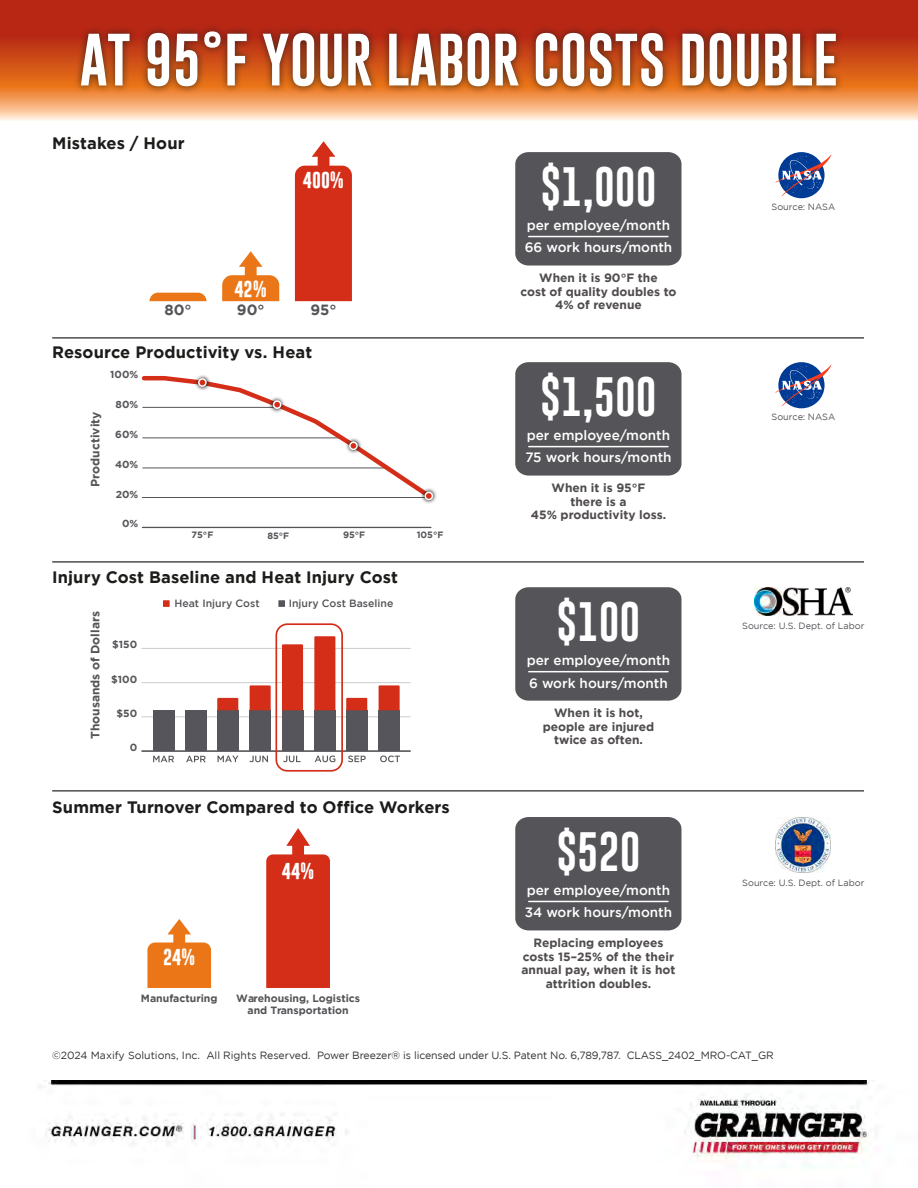
<style>
.page{position:relative;width:918px;height:1188px;background:#fff}
.page>*{position:absolute;margin:0;border:0;box-sizing:border-box;transform-origin:0 0}
.t1{font:54px "Gobold";color:#fff}
.t2{font:40.5px "Gobold";color:#fff}
.t3{font:700 16.65px "Gobold";color:#fff}
.t4{font:700 16.5px "Gotham";letter-spacing:.005em;color:#1c1c1a}
.t5{font:700 14.85px "Gotham";color:#555559}
.t6{font:500 13.5px/22.5px "Gotham";color:#fff}
.t7{font:700 12px/13.5px "Gotham";color:#4f4b4e;text-align:center}
.t8{font:700 12px "Gotham";color:#555559}
.t9{font:700 12px "Gotham";color:#55555b}
.t10{font:10.5px "Gotham";letter-spacing:-.01em;color:#303336}
.t11{font:700 10.5px/12px "Gotham";color:#555559;text-align:center}
.t12{font:500 10.5px "Gotham";color:#555559}
.t13{font:700 10.35px "Gotham";color:#555559}
.t14{font:700 10.2px "Gotham";color:#55555b}
.t15{font:9.15px "Gotham";color:#555559}
.t16{font:9.15px "Gotham";color:#55555b}
.t17{font:700 9.15px "Gotham";color:#55555b}
</style>
<div class="page">
<svg style="left:0;top:0;width:918px;height:120px;background:#d76d48"></svg>
<div style="left:73px;top:23px;width:771px;height:71px;background:#1c1c1a;opacity:.75"></div>
<svg style="left:295px;top:141px;width:57px;height:160px;background:#d94735"></svg>
<svg style="left:222px;top:251px;width:57px;height:50px"></svg>
<svg style="left:149px;top:293px;width:58px;height:8px"></svg>
<hr style="left:141px;top:750px;width:270px;height:2px;background:#303030">
<hr style="left:141px;top:717px;width:270px;height:1px;background:#cdcdcd">
<hr style="left:141px;top:682px;width:270px;height:1px;background:#cdcdcd">
<hr style="left:141px;top:648px;width:270px;height:1px;background:#cdcdcd">
<div style="left:153px;top:710px;width:21px;height:41px;background:#55555b"></div>
<div style="left:185px;top:710px;width:21px;height:41px;background:#55555b"></div>
<div style="left:217px;top:710px;width:21px;height:41px;background:#55555b"></div>
<div style="left:250px;top:710px;width:21px;height:41px;background:#55555b"></div>
<div style="left:282px;top:710px;width:21px;height:41px;background:#55555b"></div>
<div style="left:314px;top:710px;width:21px;height:41px;background:#55555b"></div>
<div style="left:346px;top:710px;width:21px;height:41px;background:#55555b"></div>
<div style="left:379px;top:710px;width:21px;height:41px;background:#55555b"></div>
<svg style="left:217px;top:698px;width:21px;height:12px"></svg>
<svg style="left:250px;top:685px;width:21px;height:25px"></svg>
<svg style="left:282px;top:644px;width:21px;height:66px"></svg>
<div style="left:314px;top:636px;width:21px;height:74px;background:#d42d18"></div>
<svg style="left:346px;top:698px;width:21px;height:12px"></svg>
<svg style="left:379px;top:685px;width:21px;height:25px"></svg>
<div style="left:163px;top:600px;width:7px;height:7px;background:#d42d18"></div>
<div style="left:278px;top:600px;width:7px;height:7px;background:#55555b"></div>
<div style="left:275px;top:623px;width:68px;height:149px;border:2px solid #d42d18;border-radius:11px"></div>
<svg style="left:147px;top:919px;width:64px;height:69px"></svg>
<svg style="left:266px;top:828px;width:64px;height:160px;background:#da4b39"></svg>
<svg style="left:778px;top:152px;width:47px;height:46px"></svg>
<svg style="left:775px;top:154px;width:57px;height:42px"></svg>
<div style="left:515px;top:152px;width:167px;height:114px;background:#555559;border-radius:13px"></div>
<hr style="left:529px;top:236px;width:139px;height:1px;background:#fff">
<div style="left:515px;top:362px;width:167px;height:114px;background:#555559;border-radius:13px"></div>
<hr style="left:529px;top:446px;width:139px;height:1px;background:#fff">
<div style="left:515px;top:587px;width:167px;height:114px;background:#555559;border-radius:13px"></div>
<hr style="left:529px;top:671px;width:139px;height:1px;background:#fff">
<div style="left:515px;top:817px;width:167px;height:113px;background:#555559;border-radius:13px"></div>
<hr style="left:529px;top:901px;width:139px;height:1px;background:#fff">
<hr style="left:52px;top:337px;width:812px;height:2px;background:#4f4b4e">
<hr style="left:52px;top:561px;width:812px;height:2px;background:#4f4b4e">
<hr style="left:52px;top:790px;width:812px;height:2px;background:#4f4b4e">
<img style="left:754px;top:587px;width:99px;height:29px">
<img style="left:776px;top:817px;width:55px;height:55px">
<svg style="left:778px;top:362px;width:47px;height:46px"></svg>
<svg style="left:775px;top:364px;width:57px;height:42px"></svg>
<svg style="left:153px;top:756px;width:21px;height:6px"></svg>
<svg style="left:186px;top:756px;width:20px;height:6px"></svg>
<svg style="left:218px;top:756px;width:21px;height:6px"></svg>
<svg style="left:249px;top:756px;width:19px;height:6px"></svg>
<svg style="left:283px;top:756px;width:18px;height:6px"></svg>
<svg style="left:315px;top:756px;width:20px;height:6px"></svg>
<svg style="left:348px;top:756px;width:18px;height:6px"></svg>
<svg style="left:380px;top:756px;width:20px;height:6px"></svg>
<hr style="left:142px;top:527px;width:289px;height:1px;background:#55555b">
<svg style="left:141px;top:376px;width:279px;height:122px"></svg>
<svg style="left:194px;top:375px;width:17px;height:16px"></svg>
<div style="left:199px;top:379px;width:7px;height:7px;background:#d42d18;border-radius:50%"></div>
<div style="left:198px;top:378px;width:9px;height:9px;border:2px solid #fff;border-radius:50%"></div>
<svg style="left:268px;top:396px;width:18px;height:17px"></svg>
<div style="left:274px;top:401px;width:7px;height:7px;background:#d42d18;border-radius:50%"></div>
<div style="left:273px;top:400px;width:8px;height:9px;border:2px solid #fff;border-radius:50%"></div>
<svg style="left:345px;top:437px;width:17px;height:17px"></svg>
<div style="left:350px;top:442px;width:7px;height:7px;background:#d42d18;border-radius:50%"></div>
<div style="left:349px;top:442px;width:9px;height:8px;border:2px solid #fff;border-radius:50%"></div>
<svg style="left:420px;top:487px;width:16px;height:17px"></svg>
<div style="left:425px;top:492px;width:7px;height:8px;background:#d42d18;border-radius:50%"></div>
<div style="left:425px;top:492px;width:8px;height:8px;border:2px solid #fff;border-radius:50%"></div>
<img style="left:40px;top:1080px;width:834px;height:87px">
<h1 class="t1" style="left:80px;top:25px;width:760px">AT 95°F YOUR LABOR COSTS DOUBLE</h1>
<h3 class="t4" style="left:52px;top:134px;width:134px">Mistakes / Hour</h3>
<h3 class="t3" style="left:235px;top:278px;width:34px">42%</h3>
<h3 class="t3" style="left:303px;top:169px;width:43px">400%</h3>
<p class="t5" style="left:164px;top:301px;width:29px">80°</p>
<p class="t5" style="left:237px;top:301px;width:29px">90°</p>
<p class="t5" style="left:310px;top:301px;width:28px">95°</p>
<h3 class="t4" style="left:52px;top:342px;width:261px">Resource Productivity vs. Heat</h3>
<p class="t14" style="left:110px;top:369px;width:29px">100%</p>
<p class="t9" style="left:88px;top:487px;width:77px;rotate:-90deg">Productivity</p>
<p class="t14" style="left:116px;top:399px;width:24px">80%</p>
<p class="t14" style="left:115px;top:429px;width:24px">60%</p>
<p class="t14" style="left:115px;top:458px;width:25px">40%</p>
<p class="t14" style="left:116px;top:488px;width:24px">20%</p>
<p class="t14" style="left:122px;top:518px;width:18px">0%</p>
<p class="t17" style="left:192px;top:530px;width:23px">75°F</p>
<p class="t17" style="left:267px;top:531px;width:23px">85°F</p>
<p class="t17" style="left:343px;top:530px;width:24px">95°F</p>
<p class="t17" style="left:417px;top:530px;width:28px">105°F</p>
<h3 class="t4" style="left:52px;top:567px;width:347px">Injury Cost Baseline and Heat Injury Cost</h3>
<p class="t8" style="left:88px;top:739px;width:129px;rotate:-90deg">Thousands of Dollars</p>
<p class="t13" style="left:112px;top:639px;width:27px">$150</p>
<p class="t13" style="left:111px;top:673px;width:28px">$100</p>
<p class="t13" style="left:117px;top:707px;width:22px">$50</p>
<p class="t13" style="left:130px;top:741px;width:9px">0</p>
<p class="t12" style="left:174px;top:597px;width:87px">Heat Injury Cost</p>
<p class="t12" style="left:289px;top:597px;width:106px">Injury Cost Baseline</p>
<h3 class="t4" style="left:52px;top:797px;width:399px">Summer Turnover Compared to Office Workers</h3>
<h3 class="t3" style="left:163px;top:946px;width:34px">24%</h3>
<h3 class="t3" style="left:282px;top:860px;width:34px">44%</h3>
<p class="t11" style="left:141px;top:992px;width:78px">Manufacturing</p>
<p class="t11" style="left:236px;top:992px;width:125px">Warehousing, Logistics and Transportation</p>
<h2 class="t2" style="left:540px;top:160px;width:118px">$1,000</h2>
<p class="t6" style="left:525px;top:214px;width:149px">per employee/month<br>66 work hours/month</p>
<p class="t7" style="left:521px;top:271px;width:157px">When it is 90°F the<br>cost of quality doubles to<br>4% of revenue</p>
<h2 class="t2" style="left:540px;top:371px;width:118px">$1,500</h2>
<p class="t6" style="left:525px;top:424px;width:148px">per employee/month<br>75 work hours/month</p>
<p class="t7" style="left:531px;top:481px;width:137px">When it is 95°F<br>there is a<br>45% productivity loss.</p>
<h2 class="t2" style="left:557px;top:596px;width:85px">$100</h2>
<p class="t6" style="left:527px;top:649px;width:145px">per employee/month<br>6 work hours/month</p>
<p class="t7" style="left:543px;top:706px;width:113px">When it is hot, people are injured twice as often.</p>
<h2 class="t2" style="left:556px;top:825px;width:86px">$520</h2>
<p class="t6" style="left:525px;top:879px;width:149px">per employee/month<br>34 work hours/month</p>
<p class="t7" style="left:521px;top:936px;width:156px">Replacing employees costs 15–25% of the their annual pay, when it is hot attrition doubles.</p>
<p class="t15" style="left:772px;top:202px;width:65px">Source: NASA</p>
<p class="t15" style="left:772px;top:412px;width:65px">Source: NASA</p>
<p class="t16" style="left:742px;top:620px;width:124px">Source: U.S. Dept. of Labor</p>
<p class="t15" style="left:742px;top:878px;width:124px">Source: U.S. Dept. of Labor</p>
<p class="t10" style="left:52px;top:1050px;width:723px">©2024 Maxify Solutions, Inc. All Rights Reserved. Power Breezer® is licensed under U.S. Patent No. 6,789,787. CLASS_2402_MRO-CAT_GR</p>
</div>
